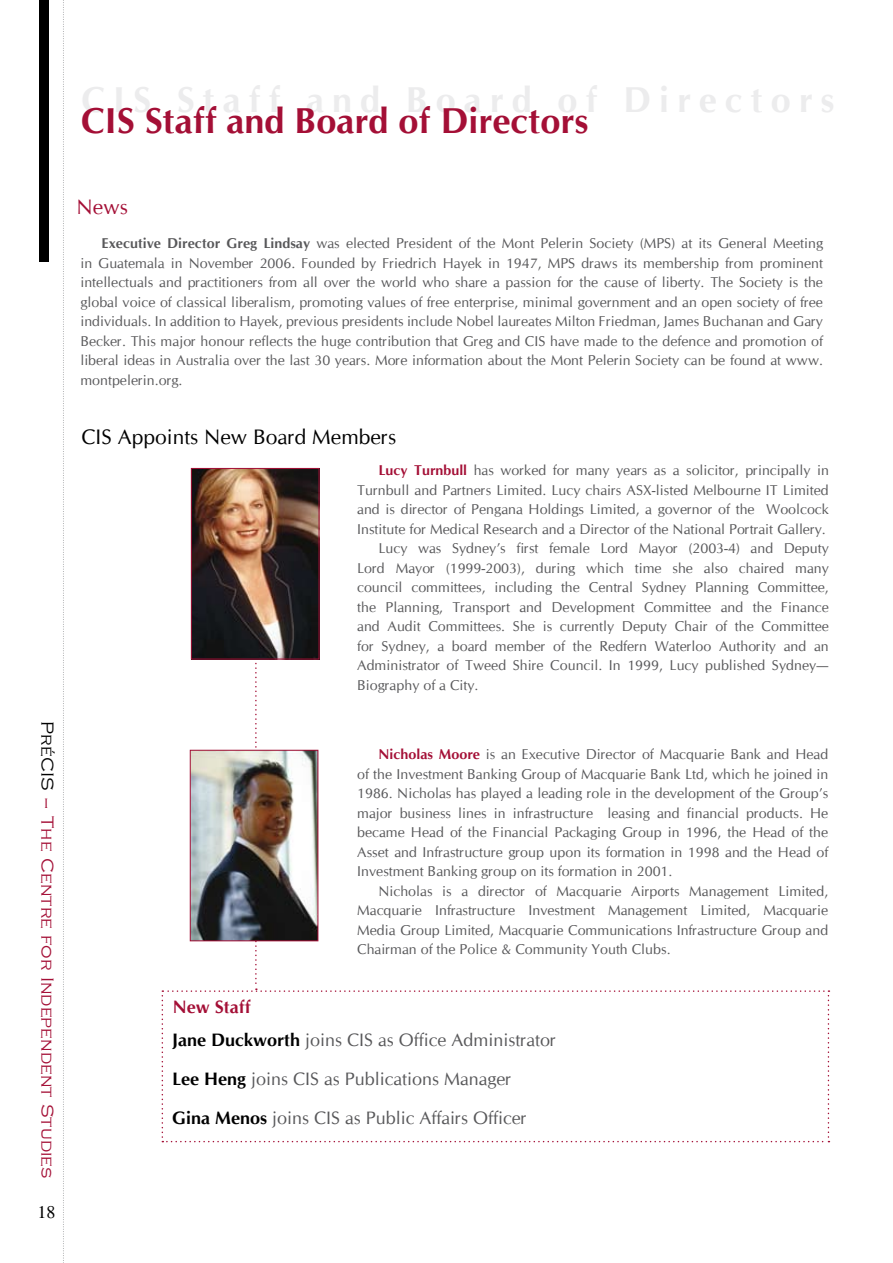
<style>
.page{position:relative;width:893px;height:1263px;background:#fff}
.page>*{position:absolute;margin:0;border:0;box-sizing:border-box;transform-origin:0 0}
.t1{font:700 36px "Cg Omega";color:#a40f36}
.t2{font:21px "Cg Omega";color:#000}
.t3{font:21px "Cg Omega";color:#a40f36}
.t4{font:18px/39px "Cg Omega";color:#58585a}
.t5{font:18px "Copperplate";color:#a40f36}
.t6{font:700 18px "Cg Omega";color:#a40f36}
.t7{font:18px "Times";color:#000}
.t8{font:14.25px/19.5px "Cg Omega";color:#58585a;text-align:justify}
.s1{color:#000}
.s2{font-weight:700}
.s3{font-weight:700;color:#a40f36}
.s4{font-weight:700;color:#000}
</style>
<div class="page">
<svg style="left:63px;top:0;width:1px;height:1263px"></svg>
<div style="left:39px;top:0;width:10px;height:261px;background:#000"></div>
<img style="left:193px;top:470px;width:124px;height:7px">
<svg style="left:162px;top:477px;width:667px;height:665px"></svg>
<h1 class="t1" style="left:81px;top:100px;width:509px">CIS Staff and Board of Directors</h1>
<p class="t5" style="left:57px;top:721px;width:458px;rotate:90deg"><span class="s1">PréCIS</span> – The Centre for Independent Studies</p>
<p class="t7" style="left:38px;top:1202px;width:19px">18</p>
<h2 class="t3" style="left:77px;top:195px;width:53px">News</h2>
<p class="t8" style="left:80px;top:234px;width:744px;text-indent:21px"><span class="s2">Executive Director Greg Lindsay</span> was elected President of the Mont Pelerin Society (MPS) at its General Meeting in Guatemala in November 2006. Founded by Friedrich Hayek in 1947, MPS draws its membership from prominent intellectuals and practitioners from all over the world who share a passion for the cause of liberty. The Society is the global voice of classical liberalism, promoting values of free enterprise, minimal government and an open society of free individuals. In addition to Hayek, previous presidents include Nobel laureates Milton Friedman, James Buchanan and Gary Becker. This major honour reflects the huge contribution that Greg and CIS have made to the defence and promotion of liberal ideas in Australia over the last 30 years. More information about the Mont Pelerin Society can be found at www. montpelerin.org.</p>
<h2 class="t2" style="left:82px;top:425px;width:316px">CIS Appoints New Board Members</h2>
<p class="t8" style="left:378px;top:461px;width:452px"><span class="s3">Lucy Turnbull</span> has worked for many years as a solicitor, principally in</p>
<p class="t8" style="left:357px;top:480px;width:473px">Turnbull and Partners Limited. Lucy chairs ASX-listed Melbourne IT Limited</p>
<p class="t8" style="left:357px;top:500px;width:473px">and is director of Pengana Holdings Limited, a governor of the Woolcock</p>
<p class="t8" style="left:357px;top:519px;width:470px">Institute for Medical Research and a Director of the National Portrait Gallery.</p>
<p class="t8" style="left:378px;top:539px;width:452px">Lucy was Sydney’s first female Lord Mayor (2003-4) and Deputy</p>
<p class="t8" style="left:357px;top:558px;width:473px">Lord Mayor (1999-2003), during which time she also chaired many</p>
<p class="t8" style="left:357px;top:578px;width:473px">council committees, including the Central Sydney Planning Committee,</p>
<p class="t8" style="left:357px;top:597px;width:473px">the Planning, Transport and Development Committee and the Finance</p>
<p class="t8" style="left:357px;top:617px;width:473px">and Audit Committees. She is currently Deputy Chair of the Committee</p>
<p class="t8" style="left:357px;top:636px;width:473px">for Sydney, a board member of the Redfern Waterloo Authority and an</p>
<p class="t8" style="left:357px;top:656px;width:473px">Administrator of Tweed Shire Council. In 1999, Lucy published Sydney—</p>
<p class="t8" style="left:357px;top:675px;width:123px">Biography of a City.</p>
<p class="t6" style="left:173px;top:996px;width:79px">New Staff</p>
<p class="t8" style="left:357px;top:745px;width:473px;text-indent:21px"><span class="s3">Nicholas Moore</span> is an Executive Director of Macquarie Bank and Head of the Investment Banking Group of Macquarie Bank Ltd, which he joined in 1986. Nicholas has played a leading role in the development of the Group’s major business lines in infrastructure leasing and financial products. He became Head of the Financial Packaging Group in 1996, the Head of the Asset and Infrastructure group upon its formation in 1998 and the Head of Investment Banking group on its formation in 2001.</p>
<p class="t8" style="left:357px;top:881px;width:473px;text-indent:21px">Nicholas is a director of Macquarie Airports Management Limited, Macquarie Infrastructure Investment Management Limited, Macquarie Media Group Limited, Macquarie Communications Infrastructure Group and Chairman of the Police &amp; Community Youth Clubs.</p>
<p class="t4" style="left:172px;top:1021px;width:385px"><span class="s4">Jane Duckworth</span> joins CIS as Office Administrator<br><span class="s4">Lee Heng</span> joins CIS as Publications Manager<br><span class="s4">Gina Menos</span> joins CIS as Public Affairs Officer</p>
</div>
